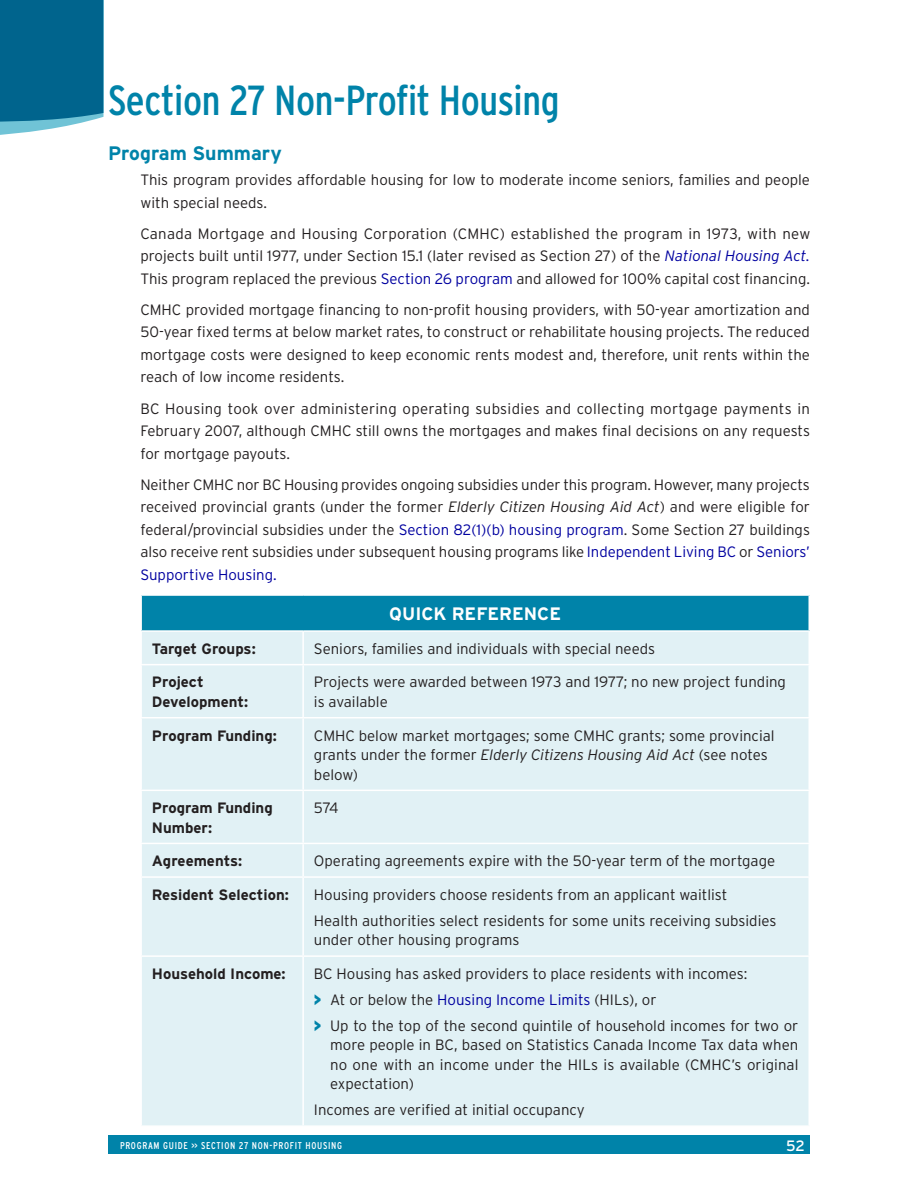
<style>
.page{position:relative;width:918px;height:1188px;background:#fff}
.page>*{position:absolute;margin:0;border:0;box-sizing:border-box;transform-origin:0 0}
.t1{font:condensed 42px "Interstate";letter-spacing:-.01em;color:#0083a9}
.t2{font:700 19.5px "Interstate";color:#0083a9}
.t3{font:700 18px "Interstate";color:#fff}
.t4{font:300 15px/22.5px "Interstate";color:#231f20}
.t5{font:700 15px/19.5px "Interstate";color:#231f20}
.t6{font:15px "Interstate";color:#fff}
.t7{font:condensed 9.9px "Interstate";letter-spacing:.07em;color:#fff}
.s1{font-style:italic;color:#0000a0}
.s2{color:#0000a0}
.s3{font-style:italic}
.s4{font-weight:900;color:#0083a9}
</style>
<div class="page">
<div style="left:108px;top:1136px;width:702px;height:18px;background:#0083a9"></div>
<div style="left:141px;top:595px;width:668px;height:36px;background:#0083a9"></div>
<div style="left:142px;top:632px;width:666px;height:493px;background:#e1f1f5"></div>
<hr style="left:302px;top:632px;width:2px;height:32px;background:#fff">
<hr style="left:140px;top:664px;width:163px;height:1px;background:#fff">
<hr style="left:303px;top:664px;width:507px;height:1px;background:#fff">
<hr style="left:302px;top:665px;width:2px;height:52px;background:#fff">
<hr style="left:140px;top:717px;width:163px;height:1px;background:#fff">
<hr style="left:303px;top:717px;width:507px;height:1px;background:#fff">
<hr style="left:302px;top:718px;width:2px;height:72px;background:#fff">
<hr style="left:140px;top:790px;width:163px;height:1px;background:#fff">
<hr style="left:303px;top:790px;width:507px;height:1px;background:#fff">
<hr style="left:302px;top:791px;width:2px;height:52px;background:#fff">
<hr style="left:140px;top:843px;width:163px;height:1px;background:#fff">
<hr style="left:303px;top:843px;width:507px;height:1px;background:#fff">
<hr style="left:302px;top:844px;width:2px;height:32px;background:#fff">
<hr style="left:140px;top:876px;width:163px;height:2px;background:#fff">
<hr style="left:303px;top:876px;width:507px;height:2px;background:#fff">
<hr style="left:302px;top:878px;width:2px;height:77px;background:#fff">
<hr style="left:140px;top:955px;width:163px;height:2px;background:#fff">
<hr style="left:303px;top:955px;width:507px;height:2px;background:#fff">
<hr style="left:302px;top:957px;width:2px;height:168px;background:#fff">
<hr style="left:140px;top:594px;width:163px;height:2px;background:#fff">
<hr style="left:140px;top:596px;width:2px;height:34px;background:#fff">
<hr style="left:303px;top:594px;width:507px;height:2px;background:#fff">
<hr style="left:808px;top:596px;width:2px;height:34px;background:#fff">
<hr style="left:140px;top:630px;width:163px;height:2px;background:#fff">
<hr style="left:303px;top:630px;width:507px;height:2px;background:#fff">
<svg style="left:0;top:0;width:104px;height:135px;background:#167398"></svg>
<h1 class="t1" style="left:108px;top:74px;width:453px">Section 27 Non-Profit Housing</h1>
<h2 class="t2" style="left:108px;top:142px;width:175px">Program Summary</h2>
<p class="t4" style="left:140px;top:168px;width:671px">This program provides affordable housing for low to moderate income seniors, families and people with special needs.</p>
<p class="t4" style="left:140px;top:222px;width:671px;text-align:justify">Canada Mortgage and Housing Corporation (CMHC) established the program in 1973, with new projects built until 1977, under Section 15.1 (later revised as Section 27) of the <span class="s1">National Housing Act.<br></span>This program replaced the previous <span class="s2">Section 26 program</span> and allowed for 100% capital cost financing.</p>
<p class="t4" style="left:140px;top:298px;width:671px;text-align:justify">CMHC provided mortgage financing to non-profit housing providers, with 50-year amortization and 50-year fixed terms at below market rates, to construct or rehabilitate housing projects. The reduced mortgage costs were designed to keep economic rents modest and, therefore, unit rents within the reach of low income residents.</p>
<p class="t4" style="left:140px;top:397px;width:671px;text-align:justify">BC Housing took over administering operating subsidies and collecting mortgage payments in February 2007, although CMHC still owns the mortgages and makes final decisions on any requests for mortgage payouts.</p>
<p class="t4" style="left:140px;top:473px;width:671px;text-align:justify">Neither CMHC nor BC Housing provides ongoing subsidies under this program. However, many projects received provincial grants (under the former <span class="s3">Elderly Citizen Housing Aid Act</span>) and were eligible for federal/provincial subsidies under the <span class="s2">Section 82(1)(b) housing program</span>. Some Section 27 buildings also receive rent subsidies under subsequent housing programs like <span class="s2">Independent Living BC</span> or <span class="s2">Seniors’ Supportive Housing.</span></p>
<p class="t3" style="left:389px;top:603px;width:173px">QUICK REFERENCE</p>
<p class="t5" style="left:152px;top:639px;width:105px">Target Groups:</p>
<p class="t4" style="left:314px;top:637px;width:343px">Seniors, families and individuals with special needs</p>
<p class="t5" style="left:152px;top:672px;width:98px">Project<br>Development:</p>
<p class="t4" style="left:314px;top:672px;width:474px;line-height:19.5px">Projects were awarded between 1973 and 1977; no new project funding is available</p>
<p class="t5" style="left:152px;top:725px;width:126px">Program Funding:</p>
<p class="t4" style="left:314px;top:725px;width:462px;line-height:19.5px">CMHC below market mortgages; some CMHC grants; some provincial grants under the former <span class="s3">Elderly Citizens Housing Aid Act</span> (see notes below)</p>
<p class="t5" style="left:152px;top:798px;width:122px">Program Funding<br>Number:</p>
<p class="t4" style="left:314px;top:796px;width:26px">574</p>
<p class="t5" style="left:152px;top:851px;width:92px">Agreements:</p>
<p class="t4" style="left:314px;top:850px;width:463px">Operating agreements expire with the 50-year term of the mortgage</p>
<p class="t5" style="left:152px;top:885px;width:138px">Resident Selection:</p>
<p class="t4" style="left:314px;top:881px;width:464px;line-height:26px">Housing providers choose residents from an applicant waitlist<br>Health authorities select residents for some units receiving subsidies</p>
<p class="t4" style="left:314px;top:929px;width:207px">under other housing programs</p>
<p class="t5" style="left:152px;top:964px;width:135px">Household Income:</p>
<p class="t4" style="left:314px;top:961px;width:486px;line-height:26px">BC Housing has asked providers to place residents with incomes:<br><span class="s4">&gt;</span> At or below the <span class="s2">Housing Income Limits</span> (HILs), or<br><span class="s4">&gt;</span> Up to the top of the second quintile of household incomes for two or</p>
<p class="t4" style="left:330px;top:1035px;width:470px;line-height:19.5px;text-align:justify">more people in BC, based on Statistics Canada Income Tax data when no one with an income under the HILs is available (CMHC’s original expectation)</p>
<p class="t4" style="left:314px;top:1099px;width:272px">Incomes are verified at initial occupancy</p>
<p class="t7" style="left:120px;top:1139px;width:224px">PROGRAM GUIDE &gt;&gt; SECTION 27 NON-PROFIT HOUSING</p>
<p class="t6" style="left:786px;top:1136px;width:20px">52</p>
</div>
